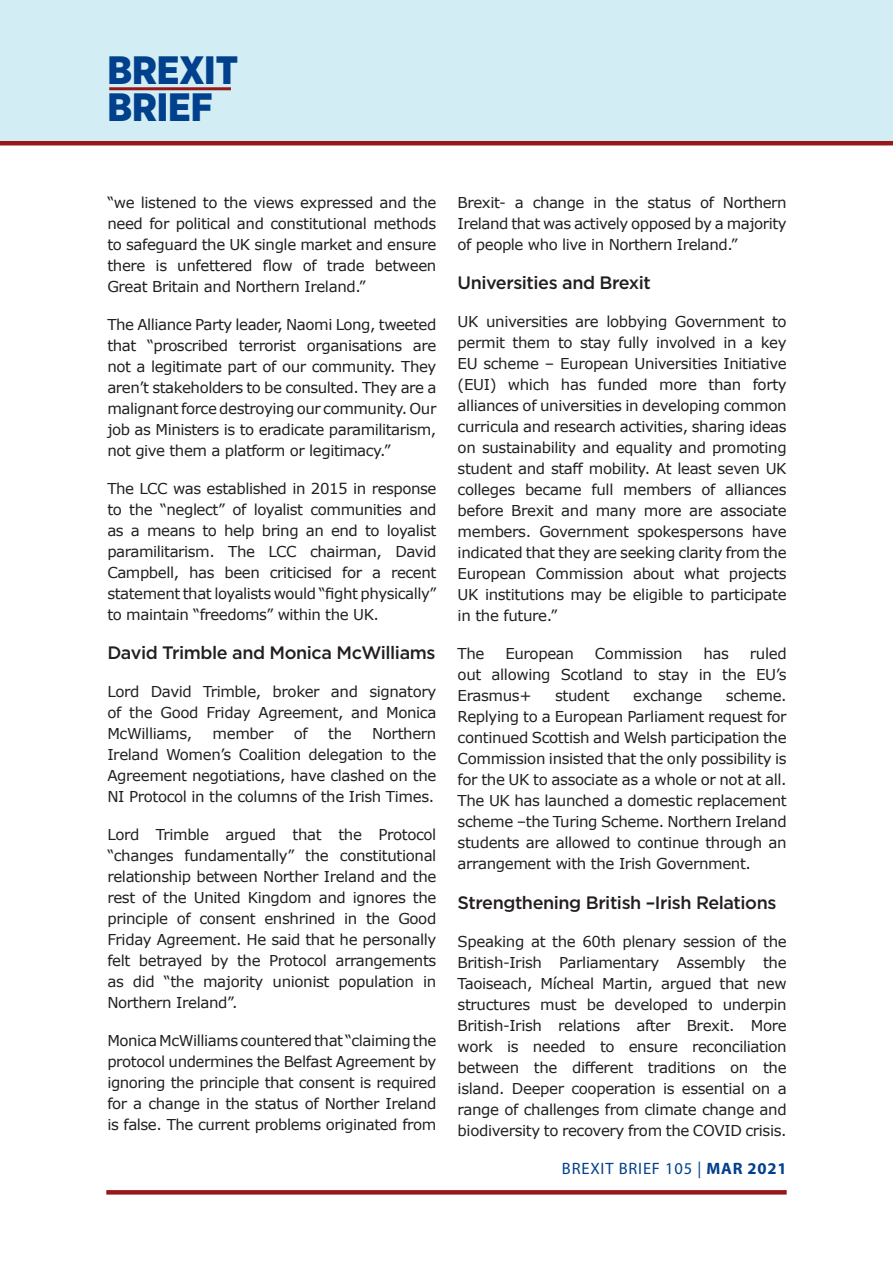
<style>
.page{position:relative;width:893px;height:1263px;background:#fff}
.page>*{position:absolute;margin:0;border:0;box-sizing:border-box;transform-origin:0 0}
.t1{font:900 39.6px/37.5px "Gotham Narrow";color:#00408d}
.t2{font:500 18px "Gotham";letter-spacing:-.025em;color:#231f20}
.t3{font:16.5px "Myriad Pro";letter-spacing:.05em;color:#00408d}
.t4{font:15px/21px "Verdana";letter-spacing:-.025em;color:#231f20;text-align:justify}
.s1{font-weight:700}
</style>
<div class="page">
<div style="left:0;top:0;width:893px;height:142px;background:#d2edf3"></div>
<hr style="left:0;top:141px;width:893px;height:4px;background:#971819">
<hr style="left:109px;top:87px;width:122px;height:3px;background:#971819">
<svg style="left:106px;top:1190px;width:681px;height:4px;background:#991d1e"></svg>
<h1 class="t1" style="left:107px;top:51px;width:132px">BREXIT<br>BRIEF</h1>
<p class="t4" style="left:107px;top:192px;width:331px">“we listened to the views expressed and the need for political and constitutional methods to safeguard the UK single market and ensure there is unfettered flow of trade between Great Britain and Northern Ireland.”</p>
<p class="t4" style="left:107px;top:314px;width:331px">The Alliance Party leader, Naomi Long, tweeted that “proscribed terrorist organisations are not a legitimate part of our community. They aren’t stakeholders to be consulted. They are a malignant force destroying our community. Our job as Ministers is to eradicate paramilitarism, not give them a platform or legitimacy.”</p>
<p class="t4" style="left:107px;top:478px;width:331px">The LCC was established in 2015 in response to the “neglect” of loyalist communities and as a means to help bring an end to loyalist paramilitarism. The LCC chairman, David Campbell, has been criticised for a recent statement that loyalists would “fight physically” to maintain “freedoms” within the UK.</p>
<p class="t2" style="left:107px;top:641px;width:330px">David Trimble and Monica McWilliams</p>
<p class="t4" style="left:107px;top:681px;width:331px">Lord David Trimble, broker and signatory of the Good Friday Agreement, and Monica McWilliams,</p>
<p class="t4" style="left:213px;top:723px;width:62px">member</p>
<p class="t4" style="left:294px;top:723px;width:16px">of</p>
<p class="t4" style="left:328px;top:723px;width:25px">the</p>
<p class="t4" style="left:107px;top:723px;width:331px;text-indent:265px">Northern Ireland Women’s Coalition delegation to the Agreement negotiations, have clashed on the NI Protocol in the columns of the Irish Times.</p>
<p class="t4" style="left:107px;top:824px;width:331px">Lord Trimble argued that the Protocol “changes fundamentally” the constitutional relationship between Norther Ireland and the rest of the United Kingdom and ignores the principle of consent enshrined in the Good Friday Agreement. He said that he personally felt betrayed by the Protocol arrangements as did “the majority unionist population in Northern Ireland”.</p>
<p class="t4" style="left:107px;top:1030px;width:331px">Monica McWilliams countered that “claiming the protocol undermines the Belfast Agreement by ignoring the principle that consent is required for a change in the status of Norther Ireland is false. The current problems originated from</p>
<p class="t4" style="left:458px;top:192px;width:331px">Brexit- a change in the status of Northern Ireland that was actively opposed by a majority of people who live in Northern Ireland.”</p>
<p class="t2" style="left:458px;top:271px;width:195px">Universities and Brexit</p>
<p class="t4" style="left:458px;top:311px;width:331px">UK universities are lobbying Government to permit them to stay fully involved in a key EU scheme – European Universities Initiative (EUI) which has funded more than forty alliances of universities in developing common curricula and research activities, sharing ideas on sustainability and equality and promoting student and staff mobility. At least seven UK colleges became full members of alliances before Brexit and many more are associate members. Government spokespersons have indicated that they are seeking clarity from the European Commission about what projects UK institutions may be eligible to participate in the future.”</p>
<p class="t4" style="left:458px;top:643px;width:28px">The</p>
<p class="t4" style="left:505px;top:643px;width:70px">European</p>
<p class="t4" style="left:595px;top:643px;width:89px">Commission</p>
<p class="t4" style="left:703px;top:643px;width:27px">has</p>
<p class="t4" style="left:458px;top:643px;width:331px;text-indent:292px">ruled out allowing Scotland to stay in the EU’s Erasmus+</p>
<p class="t4" style="left:458px;top:685px;width:331px;text-indent:268px">scheme.<br>Replying to a European Parliament request for continued Scottish and Welsh participation the Commission insisted that the only possibility is for the UK to associate as a whole or not at all.<br>The UK has launched a domestic replacement scheme –the Turing Scheme. Northern Ireland students are allowed to continue through an arrangement with the Irish Government.</p>
<p class="t2" style="left:458px;top:891px;width:320px">Strengthening British –Irish Relations</p>
<p class="t4" style="left:458px;top:931px;width:331px">Speaking at the 60th plenary session of the British-Irish Parliamentary Assembly the Taoiseach, Mícheal Martin, argued that new structures must be developed to underpin British-Irish relations after Brexit. More work is needed to ensure reconciliation between the different traditions on the island. Deeper cooperation is essential on a range of challenges from climate change and biodiversity to recovery from the COVID crisis.</p>
<p class="t4" style="left:555px;top:685px;width:56px">student</p>
<p class="t4" style="left:633px;top:685px;width:71px">exchange</p>
<p class="t3" style="left:562px;top:1158px;width:226px">BREXIT BRIEF 105 | <span class="s1">MAR 2021</span></p>
</div>
